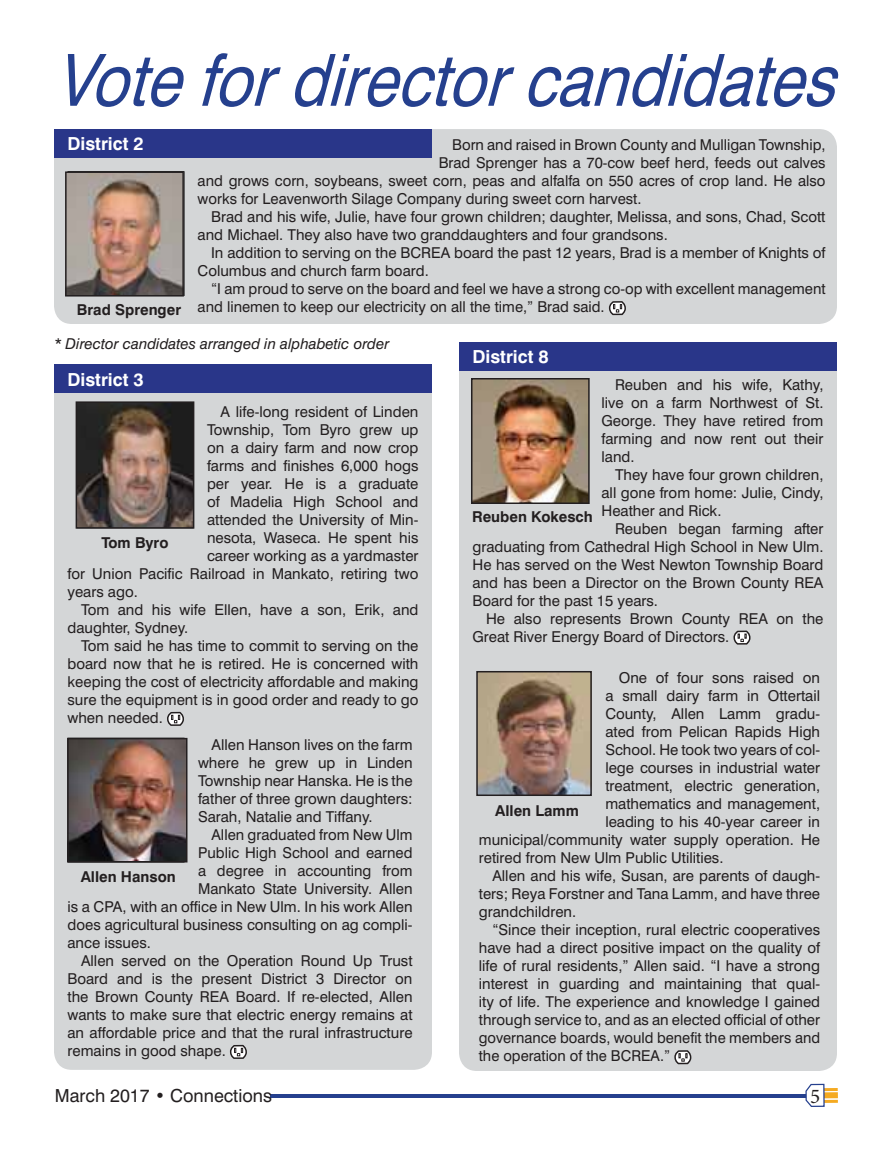
<style>
.page{position:relative;width:891px;height:1161px;background:#fff}
.page>*{position:absolute;margin:0;border:0;box-sizing:border-box;transform-origin:0 0}
.t1{font:italic 72px "Swiss 721 BT";color:#25408e;scale:.88 1}
.t2{font:21px "Minion Pro";color:#231f20}
.t3{font:700 18px "Swiss 721 BT";color:#fff}
.t4{font:18px "Swiss 721 BT";color:#231f20}
.t5{font:15px "Swiss 721 BT";color:#231f20}
.t6{font:italic 15px "Swiss 721 BT";color:#231f20}
.t7{font:700 15px "Swiss 721 BT";color:#231f20}
.s1{font-weight:700}
</style>
<div class="page">
<hr style="left:270px;top:1095px;width:567px;height:3px;background:#25408e">
<div style="left:820px;top:1092px;width:18px;height:6px;background:#f5aa21"></div>
<hr style="left:820px;top:1088px;width:18px;height:3px;background:#f5aa21">
<hr style="left:820px;top:1100px;width:18px;height:3px;background:#f5aa21">
<svg style="left:805px;top:1083px;width:20px;height:24px"></svg>
<div style="left:459px;top:354px;width:378px;height:717px;background:#d4d6d7;border-radius:18px"></div>
<svg style="left:674px;top:1051px;width:18px;height:14px"></svg>
<div style="left:459px;top:342px;width:378px;height:28px;background:#293689"></div>
<div style="left:54px;top:377px;width:378px;height:693px;background:#d4d6d7;border-radius:18px"></div>
<div style="left:54px;top:365px;width:378px;height:28px;background:#293689"></div>
<svg style="left:167px;top:713px;width:17px;height:13px"></svg>
<svg style="left:230px;top:1046px;width:17px;height:13px"></svg>
<svg style="left:733px;top:631px;width:18px;height:14px"></svg>
<div style="left:54px;top:129px;width:783px;height:195px;background:#d4d6d7;border-radius:18px"></div>
<div style="left:54px;top:129px;width:378px;height:28px;background:#293689"></div>
<svg style="left:609px;top:302px;width:17px;height:14px"></svg>
<img style="left:479px;top:674px;width:110px;height:119px">
<div style="left:476px;top:671px;width:116px;height:125px;border:2px solid #231f20"></div>
<img style="left:474px;top:381px;width:113px;height:120px">
<div style="left:471px;top:378px;width:119px;height:126px;border:2px solid #231f20"></div>
<img style="left:70px;top:741px;width:114px;height:119px">
<div style="left:67px;top:738px;width:120px;height:125px;border:2px solid #231f20"></div>
<img style="left:79px;top:404px;width:112px;height:122px">
<div style="left:76px;top:401px;width:118px;height:128px;border:2px solid #231f20"></div>
<img style="left:68px;top:174px;width:113px;height:120px">
<div style="left:65px;top:171px;width:119px;height:126px;border:2px solid #231f20"></div>
<p class="t1" style="left:54px;top:53px;width:909px">Votefordirectorcandidates</p>
<p class="t3" style="left:68px;top:137px;width:78px">District 2</p>
<p class="t5" style="left:452px;top:139px;width:375px">Born and raised in Brown County and Mulligan Township,</p>
<p class="t5" style="left:439px;top:157px;width:388px">Brad Sprenger has a 70-cow beef herd, feeds out calves</p>
<p class="t5" style="left:198px;top:175px;width:629px">and grows corn, soybeans, sweet corn, peas and alfalfa on 550 acres of crop land. He also</p>
<p class="t5" style="left:198px;top:193px;width:445px">works for Leavenworth Silage Company during sweet corn harvest.</p>
<p class="t5" style="left:211px;top:211px;width:616px">Brad and his wife, Julie, have four grown children; daughter, Melissa, and sons, Chad, Scott</p>
<p class="t5" style="left:198px;top:229px;width:472px">and Michael. They also have two granddaughters and four grandsons.</p>
<p class="t5" style="left:211px;top:247px;width:616px">In addition to serving on the BCREA board the past 12 years, Brad is a member of Knights of</p>
<p class="t5" style="left:198px;top:265px;width:233px">Columbus and church farm board.</p>
<p class="t5" style="left:211px;top:283px;width:616px">“I am proud to serve on the board and feel we have a strong co-op with excellent management</p>
<p class="t5" style="left:77px;top:301px;width:529px"><span class="s1">Brad Sprenger</span> and linemen to keep our electricity on all the time,” Brad said.</p>
<p class="t6" style="left:54px;top:335px;width:337px">* Director candidates arranged in alphabetic order</p>
<p class="t3" style="left:68px;top:373px;width:78px">District 3</p>
<p class="t5" style="left:221px;top:406px;width:199px">A life-long resident of Linden</p>
<p class="t5" style="left:207px;top:424px;width:213px">Township, Tom Byro grew up</p>
<p class="t5" style="left:207px;top:442px;width:213px">on a dairy farm and now crop</p>
<p class="t5" style="left:207px;top:460px;width:213px">farms and finishes 6,000 hogs</p>
<p class="t5" style="left:207px;top:478px;width:213px">per year. He is a graduate</p>
<p class="t5" style="left:207px;top:496px;width:213px">of Madelia High School and</p>
<p class="t5" style="left:207px;top:514px;width:213px">attended the University of Min-</p>
<p class="t5" style="left:207px;top:532px;width:213px">nesota, Waseca. He spent his</p>
<p class="t5" style="left:207px;top:550px;width:213px">career working as a yardmaster</p>
<p class="t5" style="left:68px;top:568px;width:352px">for Union Pacific Railroad in Mankato, retiring two</p>
<p class="t5" style="left:68px;top:586px;width:72px">years ago.</p>
<p class="t5" style="left:81px;top:604px;width:339px">Tom and his wife Ellen, have a son, Erik, and</p>
<p class="t5" style="left:68px;top:622px;width:122px">daughter, Sydney.</p>
<p class="t5" style="left:81px;top:640px;width:339px">Tom said he has time to commit to serving on the</p>
<p class="t5" style="left:68px;top:658px;width:353px">board now that he is retired. He is concerned with</p>
<p class="t5" style="left:68px;top:676px;width:353px">keeping the cost of electricity affordable and making</p>
<p class="t5" style="left:68px;top:694px;width:353px">sure the equipment is in good order and ready to go</p>
<p class="t5" style="left:68px;top:712px;width:97px">when needed.</p>
<p class="t7" style="left:101px;top:537px;width:69px">Tom Byro</p>
<p class="t5" style="left:212px;top:739px;width:203px">Allen Hanson lives on the farm</p>
<p class="t5" style="left:198px;top:757px;width:216px">where he grew up in Linden</p>
<p class="t5" style="left:198px;top:775px;width:216px">Township near Hanska. He is the</p>
<p class="t5" style="left:198px;top:793px;width:216px">father of three grown daughters:</p>
<p class="t5" style="left:198px;top:811px;width:176px">Sarah, Natalie and Tiffany.</p>
<p class="t5" style="left:212px;top:829px;width:203px">Allen graduated from New Ulm</p>
<p class="t5" style="left:198px;top:847px;width:216px">Public High School and earned</p>
<p class="t5" style="left:198px;top:865px;width:216px">a degree in accounting from</p>
<p class="t5" style="left:198px;top:883px;width:216px">Mankato State University. Allen</p>
<p class="t5" style="left:68px;top:901px;width:347px">is a CPA, with an office in New Ulm. In his work Allen</p>
<p class="t5" style="left:68px;top:919px;width:347px">does agricultural business consulting on ag compli-</p>
<p class="t5" style="left:68px;top:937px;width:85px">ance issues.</p>
<p class="t5" style="left:81px;top:955px;width:333px">Allen served on the Operation Round Up Trust</p>
<p class="t5" style="left:68px;top:973px;width:347px">Board and is the present District 3 Director on</p>
<p class="t5" style="left:68px;top:991px;width:347px">the Brown County REA Board. If re-elected, Allen</p>
<p class="t5" style="left:68px;top:1009px;width:347px">wants to make sure that electric energy remains at</p>
<p class="t5" style="left:68px;top:1027px;width:347px">an affordable price and that the rural infrastructure</p>
<p class="t5" style="left:68px;top:1045px;width:160px">remains in good shape.</p>
<p class="t7" style="left:81px;top:871px;width:97px">Allen Hanson</p>
<p class="t4" style="left:55px;top:1089px;width:219px">March 2017 • Connections</p>
<p class="t3" style="left:472px;top:350px;width:78px">District 8</p>
<p class="t5" style="left:615px;top:379px;width:210px">Reuben and his wife, Kathy,</p>
<p class="t5" style="left:602px;top:397px;width:223px">live on a farm Northwest of St.</p>
<p class="t5" style="left:602px;top:415px;width:224px">George. They have retired from</p>
<p class="t5" style="left:602px;top:433px;width:223px">farming and now rent out their</p>
<p class="t5" style="left:602px;top:451px;width:35px">land.</p>
<p class="t5" style="left:615px;top:469px;width:210px">They have four grown children,</p>
<p class="t5" style="left:602px;top:487px;width:223px">all gone from home: Julie, Cindy,</p>
<p class="t5" style="left:602px;top:505px;width:121px">Heather and Rick.</p>
<p class="t5" style="left:615px;top:523px;width:210px">Reuben began farming after</p>
<p class="t5" style="left:472px;top:541px;width:353px">graduating from Cathedral High School in New Ulm.</p>
<p class="t5" style="left:472px;top:559px;width:352px">He has served on the West Newton Township Board</p>
<p class="t5" style="left:472px;top:577px;width:352px">and has been a Director on the Brown County REA</p>
<p class="t5" style="left:472px;top:595px;width:187px">Board for the past 15 years.</p>
<p class="t5" style="left:486px;top:613px;width:339px">He also represents Brown County REA on the</p>
<p class="t5" style="left:472px;top:631px;width:258px">Great River Energy Board of Directors.</p>
<p class="t7" style="left:472px;top:511px;width:122px">Reuben Kokesch</p>
<p class="t5" style="left:619px;top:672px;width:203px">One of four sons raised on</p>
<p class="t5" style="left:605px;top:690px;width:216px">a small dairy farm in Ottertail</p>
<p class="t5" style="left:605px;top:708px;width:216px">County, Allen Lamm gradu-</p>
<p class="t5" style="left:605px;top:726px;width:216px">ated from Pelican Rapids High</p>
<p class="t5" style="left:605px;top:744px;width:216px">School. He took two years of col-</p>
<p class="t5" style="left:605px;top:762px;width:216px">lege courses in industrial water</p>
<p class="t5" style="left:605px;top:780px;width:216px">treatment, electric generation,</p>
<p class="t5" style="left:605px;top:798px;width:216px">mathematics and management,</p>
<p class="t5" style="left:605px;top:816px;width:216px">leading to his 40-year career in</p>
<p class="t5" style="left:479px;top:834px;width:343px">municipal/community water supply operation. He</p>
<p class="t5" style="left:479px;top:852px;width:246px">retired from New Ulm Public Utilities.</p>
<p class="t5" style="left:492px;top:870px;width:329px">Allen and his wife, Susan, are parents of daugh-</p>
<p class="t5" style="left:479px;top:888px;width:343px">ters; Reya Forstner and Tana Lamm, and have three</p>
<p class="t5" style="left:479px;top:906px;width:99px">grandchildren.</p>
<p class="t5" style="left:492px;top:924px;width:329px">“Since their inception, rural electric cooperatives</p>
<p class="t5" style="left:479px;top:942px;width:343px">have had a direct positive impact on the quality of</p>
<p class="t5" style="left:479px;top:960px;width:343px">life of rural residents,” Allen said. “I have a strong</p>
<p class="t5" style="left:479px;top:978px;width:343px">interest in guarding and maintaining that qual-</p>
<p class="t5" style="left:479px;top:996px;width:343px">ity of life. The experience and knowledge I gained</p>
<p class="t5" style="left:479px;top:1014px;width:343px">through service to, and as an elected official of other</p>
<p class="t5" style="left:479px;top:1032px;width:343px">governance boards, would benefit the members and</p>
<p class="t5" style="left:479px;top:1050px;width:193px">the operation of the BCREA.”</p>
<p class="t7" style="left:495px;top:805px;width:85px">Allen Lamm</p>
<p class="t2" style="left:810px;top:1084px;width:12px">5</p>
</div>
